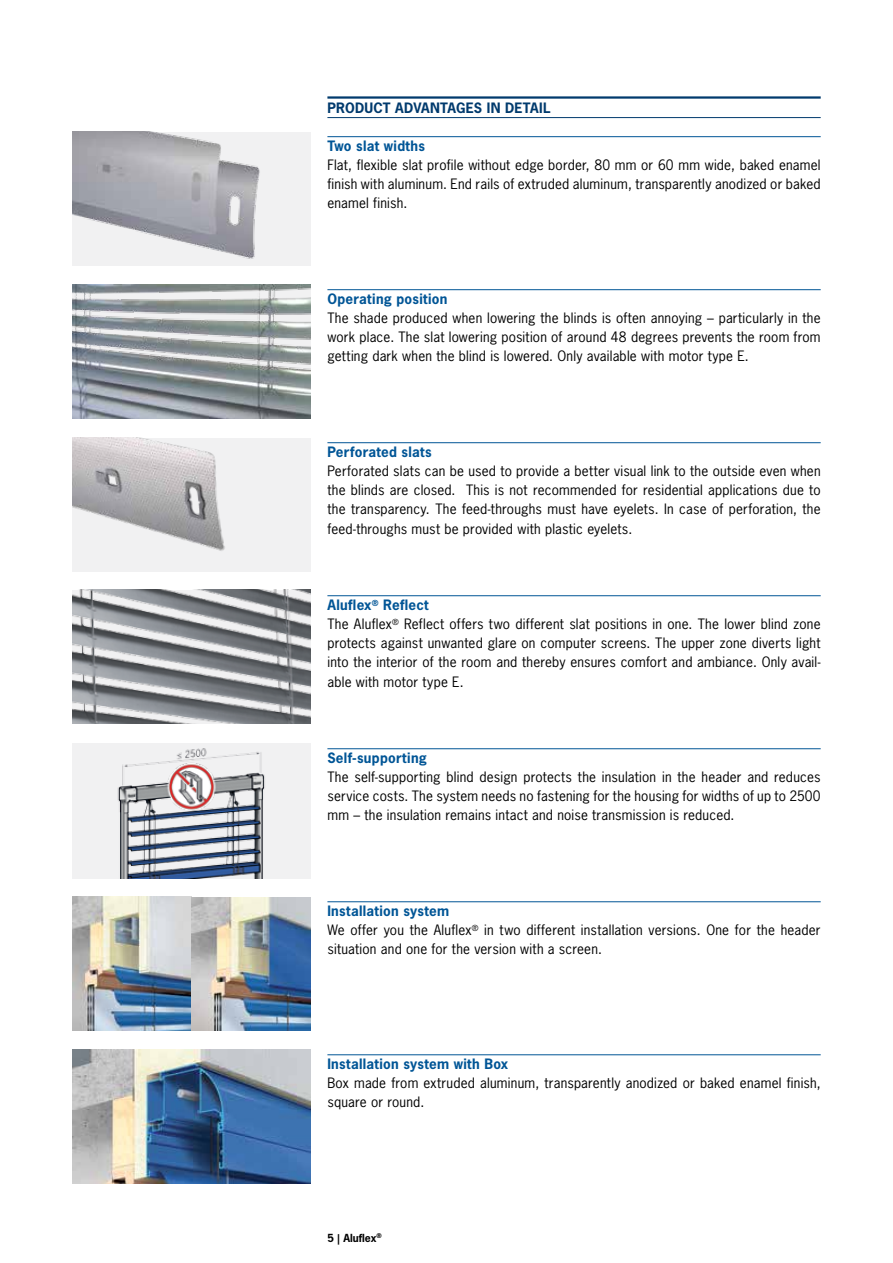
<style>
.page{position:relative;width:893px;height:1263px;background:#fff}
.page>*{position:absolute;margin:0;border:0;box-sizing:border-box;transform-origin:0 0}
.t1{font:13.5px/19.2px "News Gothic";letter-spacing:.015em;color:#000;text-align:justify}
.t2{font:700 13.5px "News Gothic";letter-spacing:.02em;color:#005596}
.t3{font:700 13.5px "News Gothic";letter-spacing:.015em;color:#003a6d}
.t4{font:700 10.5px "News Gothic";color:#000}
.s1{font-weight:700;color:#005596}
</style>
<div class="page">
<img style="left:72px;top:438px;width:238px;height:134px">
<img style="left:72px;top:285px;width:238px;height:134px">
<img style="left:73px;top:590px;width:238px;height:134px">
<div style="left:72px;top:743px;width:238px;height:136px;background:#f1f1f2"></div>
<img style="left:117px;top:748px;width:148px;height:130px">
<img style="left:72px;top:132px;width:238px;height:134px">
<img style="left:73px;top:897px;width:119px;height:134px">
<img style="left:192px;top:897px;width:119px;height:134px">
<img style="left:72px;top:1050px;width:238px;height:134px">
<hr style="left:327px;top:96px;width:494px;height:3px;background:#003a6d">
<hr style="left:327px;top:117px;width:494px;height:1px;background:#003a6d">
<hr style="left:327px;top:136px;width:494px;height:1px;background:#005596">
<hr style="left:327px;top:289px;width:494px;height:1px;background:#005596">
<hr style="left:327px;top:442px;width:494px;height:1px;background:#005596">
<hr style="left:327px;top:595px;width:494px;height:1px;background:#005596">
<hr style="left:327px;top:748px;width:494px;height:1px;background:#005596">
<hr style="left:327px;top:901px;width:494px;height:1px;background:#005596">
<hr style="left:327px;top:1054px;width:494px;height:1px;background:#005596">
<p class="t3" style="left:327px;top:99px;width:225px">PRODUCT ADVANTAGES IN DETAIL</p>
<p class="t2" style="left:327px;top:137px;width:99px">Two slat widths</p>
<p class="t1" style="left:327px;top:155px;width:495px">Flat, flexible slat profile without edge border, 80 mm or 60 mm wide, baked enamel finish with aluminum. End rails of extruded aluminum, transparently anodized or baked enamel finish.</p>
<p class="t2" style="left:327px;top:290px;width:122px">Operating position</p>
<p class="t1" style="left:327px;top:308px;width:495px">The shade produced when lowering the blinds is often annoying – particularly in the work place. The slat lowering position of around 48 degrees prevents the room from getting dark when the blind is lowered. Only available with motor type E.</p>
<p class="t2" style="left:327px;top:443px;width:106px">Perforated slats</p>
<p class="t1" style="left:327px;top:461px;width:495px">Perforated slats can be used to provide a better visual link to the outside even when the blinds are closed. This is not recommended for residential applications due to the transparency. The feed-throughs must have eyelets. In case of perforation, the feed-throughs must be provided with plastic eyelets.</p>
<p class="t1" style="left:327px;top:595px;width:495px;text-align:left"><span class="s1">Aluflex</span><sup>®</sup> <span class="s1">Reflect<br></span>The Aluflex<sup>®</sup> Reflect offers two different slat positions in one. The lower blind zone protects against unwanted glare on computer screens. The upper zone diverts light into the interior of the room and thereby ensures comfort and ambiance. Only avail&shy;able with motor type E.</p>
<p class="t2" style="left:327px;top:749px;width:101px">Self-supporting</p>
<p class="t1" style="left:327px;top:767px;width:495px">The self-supporting blind design protects the insulation in the header and reduces service costs. The system needs no fastening for the housing for widths of up to 2500 mm – the insulation remains intact and noise transmission is reduced.</p>
<p class="t1" style="left:327px;top:901px;width:495px;text-align:left"><span class="s1">Installation system<br></span>We offer you the Aluflex<sup>®</sup> in two different installation versions. One for the header situation and one for the version with a screen.</p>
<p class="t2" style="left:327px;top:1055px;width:182px">Installation system with Box</p>
<p class="t1" style="left:327px;top:1073px;width:495px">Box made from extruded aluminum, transparently anodized or baked enamel finish, square or round.</p>
<p class="t4" style="left:327px;top:1231px;width:56px">5 | Aluflex<sup>®</sup></p>
</div>
